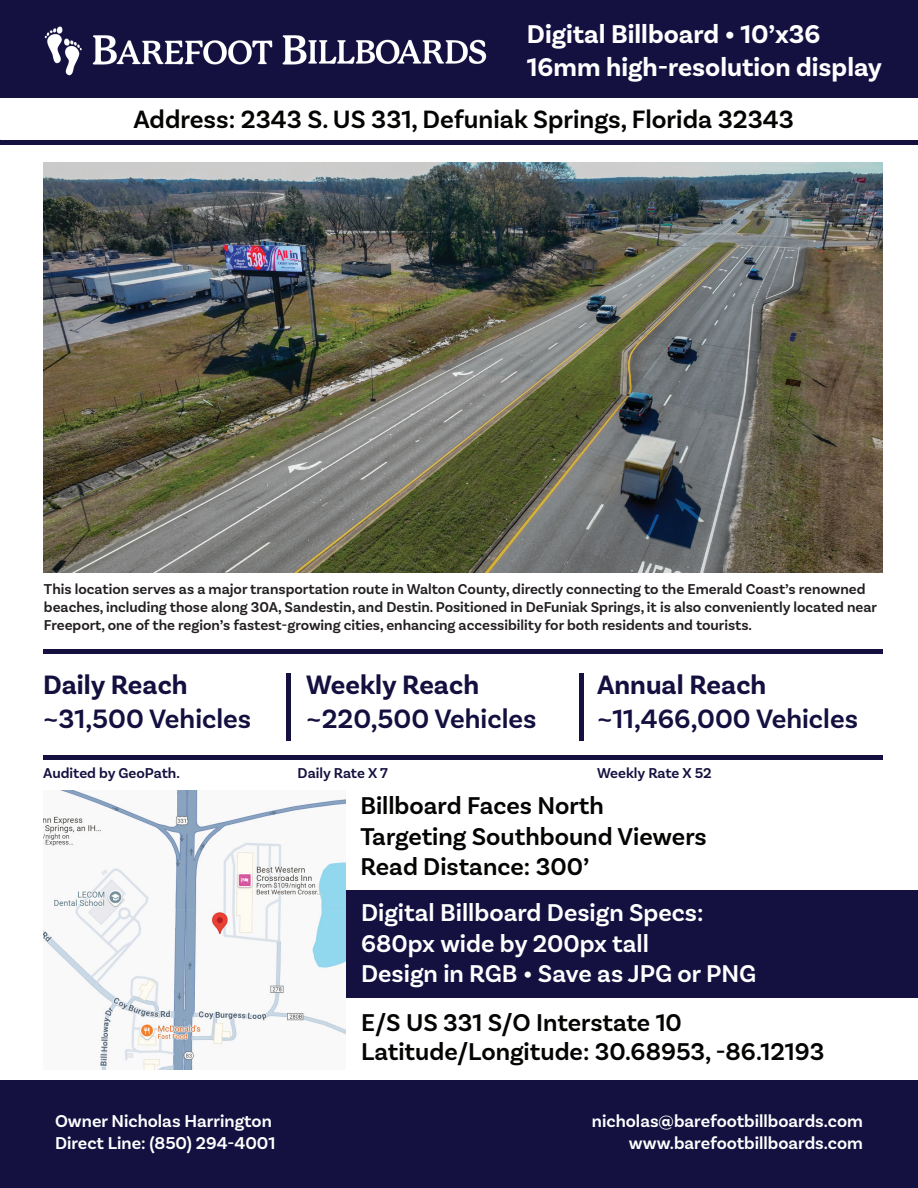
<style>
.page{position:relative;width:918px;height:1188px;background:#fff}
.page>*{position:absolute;margin:0;border:0;box-sizing:border-box;transform-origin:0 0}
.t1{font:600 27.9px "Basic Sans";color:#13103f}
.t2{font:700 27.9px "Basic Sans";color:#13103f}
.t3{font:700 27px/32.4px "Basic Sans";color:#fff}
.t4{font:600 26.25px "Basic Sans";color:#040503}
.t5{font:600 25.5px/30.6px "Basic Sans";color:#040503}
.t6{font:600 25.5px/30.6px "Basic Sans";color:#fff}
.t7{font:600 18px/21.6px "Basic Sans";color:#fff;text-align:right}
.t8{font:600 15px/18px "Basic Sans";color:#231f20}
.t9{font:600 15px "Basic Sans";color:#13103f}
</style>
<div class="page">
<div style="left:330px;top:890px;width:588px;height:108px;background:#141141"></div>
<div style="left:0;top:0;width:918px;height:97px;background:#141141"></div>
<hr style="left:0;top:140px;width:918px;height:4px;background:#141141">
<div style="left:0;top:1080px;width:918px;height:108px;background:#141141"></div>
<img style="left:44px;top:26px;width:443px;height:50px">
<div style="left:43px;top:755px;width:840px;height:5px;background:#141141"></div>
<div style="left:43px;top:649px;width:840px;height:5px;background:#141141"></div>
<div style="left:286px;top:673px;width:5px;height:68px;background:#141141"></div>
<div style="left:579px;top:673px;width:5px;height:68px;background:#141141"></div>
<img style="left:44px;top:163px;width:839px;height:409px">
<img style="left:44px;top:791px;width:301px;height:278px">
<h2 class="t3" style="left:527px;top:18px;width:357px">Digital Billboard • 10’x36<br>16mm high-resolution display</h2>
<h3 class="t4" style="left:133px;top:103px;width:662px">Address: 2343 S. US 331, Defuniak Springs, Florida 32343</h3>
<p class="t8" style="left:44px;top:580px;width:835px">This location serves as a major transportation route in Walton County, directly connecting to the Emerald Coast’s renowned beaches, including those along 30A, Sandestin, and Destin. Positioned in DeFuniak Springs, it is also conveniently located near<br>Freeport, one of the region’s fastest-growing cities, enhancing accessibility for both residents and tourists.</p>
<h1 class="t2" style="left:43px;top:668px;width:146px">Daily Reach</h1>
<h1 class="t1" style="left:43px;top:702px;width:210px">~31,500 Vehicles</h1>
<p class="t9" style="left:43px;top:764px;width:138px">Audited by GeoPath.</p>
<p class="t9" style="left:298px;top:764px;width:92px">Daily Rate X 7</p>
<p class="t9" style="left:597px;top:764px;width:116px">Weekly Rate X 52</p>
<h1 class="t2" style="left:306px;top:668px;width:174px">Weekly Reach</h1>
<h1 class="t1" style="left:306px;top:702px;width:232px">~220,500 Vehicles</h1>
<h1 class="t2" style="left:597px;top:668px;width:171px">Annual Reach</h1>
<h1 class="t1" style="left:597px;top:702px;width:263px">~11,466,000 Vehicles</h1>
<h3 class="t5" style="left:360px;top:790px;width:348px">Billboard Faces North<br>Targeting Southbound Viewers<br>Read Distance: 300’</h3>
<h3 class="t6" style="left:361px;top:897px;width:397px">Digital Billboard Design Specs:<br>680px wide by 200px tall<br>Design in RGB • Save as JPG or PNG</h3>
<h3 class="t5" style="left:361px;top:1008px;width:322px">E/S US 331 S/O Interstate 10</h3>
<p class="t7" style="left:55px;top:1111px;width:222px;text-align:left">Owner Nicholas Harrington<br>Direct Line: (850) 294-4001</p>
<h3 class="t5" style="left:361px;top:1037px;width:465px">Latitude/Longitude: 30.68953, -86.12193</h3>
<p class="t7" style="left:592px;top:1111px;width:273px">nicholas@barefootbillboards.com www.barefootbillboards.com</p>
</div>
